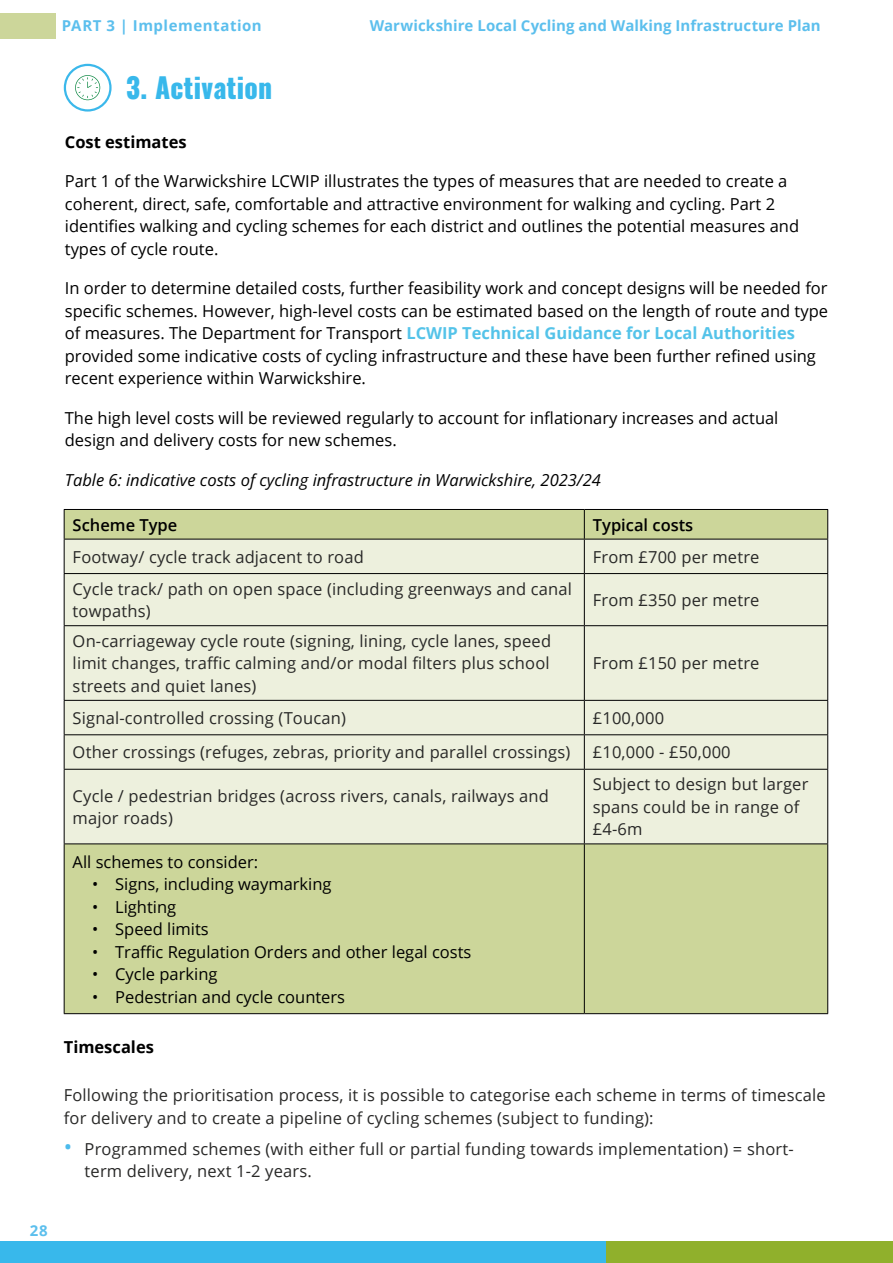
<style>
.page{position:relative;width:893px;height:1263px;background:#fff}
.page>*{position:absolute;margin:0;border:0;box-sizing:border-box;transform-origin:0 0}
.t1{font:800 28.05px "Oswald";letter-spacing:.01em;color:#38b8eb;scale:.95 1}
.t2{font:16.5px/22.5px "Open Sans";color:#000}
.t3{font:16.5px/22.5px "Open Sans";letter-spacing:.01em;color:#282827}
.t4{font:italic 16.5px "Open Sans";color:#000}
.t5{font:700 16.5px "Open Sans";color:#000}
.t6{font:600 16.5px "Open Sans";color:#000}
.t7{font:700 15px "Open Sans";letter-spacing:.01em;color:#5cbfed}
.t8{font:700 15px "Open Sans";letter-spacing:.035em;color:#5cbfed}
.s1{font-weight:700;color:#54c3e9}
.s2{font-size:22.5px;color:#4cbbec}
</style>
<div class="page">
<div style="left:0;top:1242px;width:606px;height:21px;background:#38b8eb"></div>
<div style="left:606px;top:1242px;width:287px;height:21px;background:#90b02c"></div>
<div style="left:0;top:13px;width:55px;height:25px;background:#ccd69a"></div>
<div style="left:64px;top:64px;width:48px;height:48px;border:2px solid #3bb8eb;border-radius:50%"></div>
<svg style="left:75px;top:75px;width:25px;height:25px"></svg>
<div style="left:65px;top:510px;width:762px;height:503px;background:#ccd69a"></div>
<div style="left:65px;top:540px;width:762px;height:303px;background:#edf0dd"></div>
<hr style="left:64px;top:509px;width:520px;height:1px;background:#000">
<svg style="left:64px;top:510px;width:1px;height:29px"></svg>
<hr style="left:584px;top:509px;width:244px;height:1px;background:#000">
<svg style="left:584px;top:510px;width:1px;height:29px"></svg>
<svg style="left:827px;top:510px;width:1px;height:29px"></svg>
<hr style="left:64px;top:539px;width:520px;height:1px;background:#000">
<hr style="left:64px;top:539px;width:1px;height:34px;background:#000">
<hr style="left:584px;top:539px;width:244px;height:1px;background:#000">
<hr style="left:584px;top:539px;width:1px;height:34px;background:#000">
<hr style="left:827px;top:539px;width:1px;height:34px;background:#000">
<hr style="left:64px;top:573px;width:520px;height:1px;background:#000">
<hr style="left:64px;top:574px;width:1px;height:51px;background:#000">
<hr style="left:584px;top:573px;width:244px;height:1px;background:#000">
<hr style="left:584px;top:574px;width:1px;height:51px;background:#000">
<hr style="left:827px;top:574px;width:1px;height:51px;background:#000">
<hr style="left:64px;top:625px;width:520px;height:1px;background:#000">
<hr style="left:64px;top:626px;width:1px;height:74px;background:#000">
<hr style="left:584px;top:625px;width:244px;height:1px;background:#000">
<hr style="left:584px;top:626px;width:1px;height:74px;background:#000">
<hr style="left:827px;top:626px;width:1px;height:74px;background:#000">
<hr style="left:64px;top:700px;width:520px;height:1px;background:#000">
<hr style="left:64px;top:701px;width:1px;height:33px;background:#000">
<hr style="left:584px;top:700px;width:244px;height:1px;background:#000">
<hr style="left:584px;top:701px;width:1px;height:33px;background:#000">
<hr style="left:827px;top:701px;width:1px;height:33px;background:#000">
<hr style="left:64px;top:734px;width:520px;height:1px;background:#000">
<hr style="left:64px;top:735px;width:1px;height:34px;background:#000">
<hr style="left:584px;top:734px;width:244px;height:1px;background:#000">
<hr style="left:584px;top:735px;width:1px;height:34px;background:#000">
<hr style="left:827px;top:735px;width:1px;height:34px;background:#000">
<hr style="left:64px;top:769px;width:520px;height:1px;background:#000">
<hr style="left:64px;top:770px;width:1px;height:73px;background:#000">
<hr style="left:584px;top:769px;width:244px;height:1px;background:#000">
<hr style="left:584px;top:770px;width:1px;height:73px;background:#000">
<hr style="left:827px;top:770px;width:1px;height:73px;background:#000">
<hr style="left:64px;top:843px;width:520px;height:1px;background:#000">
<hr style="left:64px;top:844px;width:1px;height:169px;background:#000">
<hr style="left:584px;top:843px;width:244px;height:1px;background:#000">
<hr style="left:584px;top:844px;width:1px;height:169px;background:#000">
<hr style="left:827px;top:844px;width:1px;height:169px;background:#000">
<hr style="left:64px;top:1013px;width:520px;height:1px;background:#000">
<hr style="left:584px;top:1013px;width:244px;height:1px;background:#000">
<p class="t8" style="left:62px;top:15px;width:202px">PART 3 | Implementation</p>
<p class="t7" style="left:370px;top:15px;width:452px">Warwickshire Local Cycling and Walking Infrastructure Plan</p>
<h1 class="t1" style="left:126px;top:73px;width:155px">3. Activation</h1>
<p class="t5" style="left:65px;top:130px;width:123px">Cost estimates</p>
<p class="t2" style="left:65px;top:169px;width:736px">Part 1 of the Warwickshire LCWIP illustrates the types of measures that are needed to create a coherent, direct, safe, comfortable and attractive environment for walking and cycling. Part 2 identifies walking and cycling schemes for each district and outlines the potential measures and types of cycle route.</p>
<p class="t2" style="left:65px;top:276px;width:765px">In order to determine detailed costs, further feasibility work and concept designs will be needed for specific schemes. However, high-level costs can be estimated based on the length of route and type of measures. The Department for Transport <span class="s1">LCWIP Technical Guidance for Local Authorities </span>provided some indicative costs of cycling infrastructure and these have been further refined using recent experience within Warwickshire.</p>
<p class="t2" style="left:65px;top:406px;width:715px">The high level costs will be reviewed regularly to account for inflationary increases and actual design and delivery costs for new schemes.</p>
<p class="t4" style="left:65px;top:468px;width:538px">Table 6: indicative costs of cycling infrastructure in Warwickshire, 2023/24</p>
<p class="t6" style="left:73px;top:513px;width:106px">Scheme Type</p>
<p class="t6" style="left:593px;top:513px;width:102px">Typical costs</p>
<p class="t3" style="left:73px;top:545px;width:293px">Footway/ cycle track adjacent to road</p>
<p class="t3" style="left:593px;top:545px;width:168px">From £700 per metre</p>
<p class="t3" style="left:73px;top:577px;width:501px">Cycle track/ path on open space (including greenways and canal towpaths)</p>
<p class="t3" style="left:593px;top:588px;width:168px">From £350 per metre</p>
<p class="t3" style="left:73px;top:629px;width:480px;text-align:justify">On-carriageway cycle route (signing, lining, cycle lanes, speed limit changes, traffic calming and/or modal filters plus school streets and quiet lanes)</p>
<p class="t3" style="left:593px;top:652px;width:168px">From £150 per metre</p>
<p class="t3" style="left:73px;top:706px;width:275px">Signal-controlled crossing (Toucan)</p>
<p class="t3" style="left:593px;top:706px;width:73px">£100,000</p>
<p class="t3" style="left:73px;top:741px;width:499px">Other crossings (refuges, zebras, priority and parallel crossings)</p>
<p class="t3" style="left:593px;top:741px;width:139px">£10,000 - £50,000</p>
<p class="t3" style="left:73px;top:784px;width:478px">Cycle / pedestrian bridges (across rivers, canals, railways and major roads)</p>
<p class="t3" style="left:593px;top:773px;width:217px">Subject to design but larger spans could be in range of £4-6m</p>
<p class="t2" style="left:73px;top:850px;width:187px">All schemes to consider:</p>
<p class="t2" style="left:92px;top:872px;width:241px">• Signs, including waymarking</p>
<p class="t2" style="left:92px;top:895px;width:86px">• Lighting</p>
<p class="t2" style="left:92px;top:917px;width:118px">• Speed limits</p>
<p class="t2" style="left:92px;top:940px;width:381px">• Traffic Regulation Orders and other legal costs</p>
<p class="t2" style="left:92px;top:962px;width:127px">• Cycle parking</p>
<p class="t2" style="left:92px;top:985px;width:254px">• Pedestrian and cycle counters</p>
<p class="t5" style="left:64px;top:1036px;width:92px">Timescales</p>
<p class="t3" style="left:64px;top:1084px;width:763px">Following the prioritisation process, it is possible to categorise each scheme in terms of timescale for delivery and to create a pipeline of cycling schemes (subject to funding):</p>
<p class="t3" style="left:85px;top:1137px;width:711px;text-indent:-21px"><span class="s2">•</span> Programmed schemes (with either full or partial funding towards implementation) = short&shy;term delivery, next 1-2 years.</p>
<p class="t7" style="left:30px;top:1220px;width:20px">28</p>
</div>
